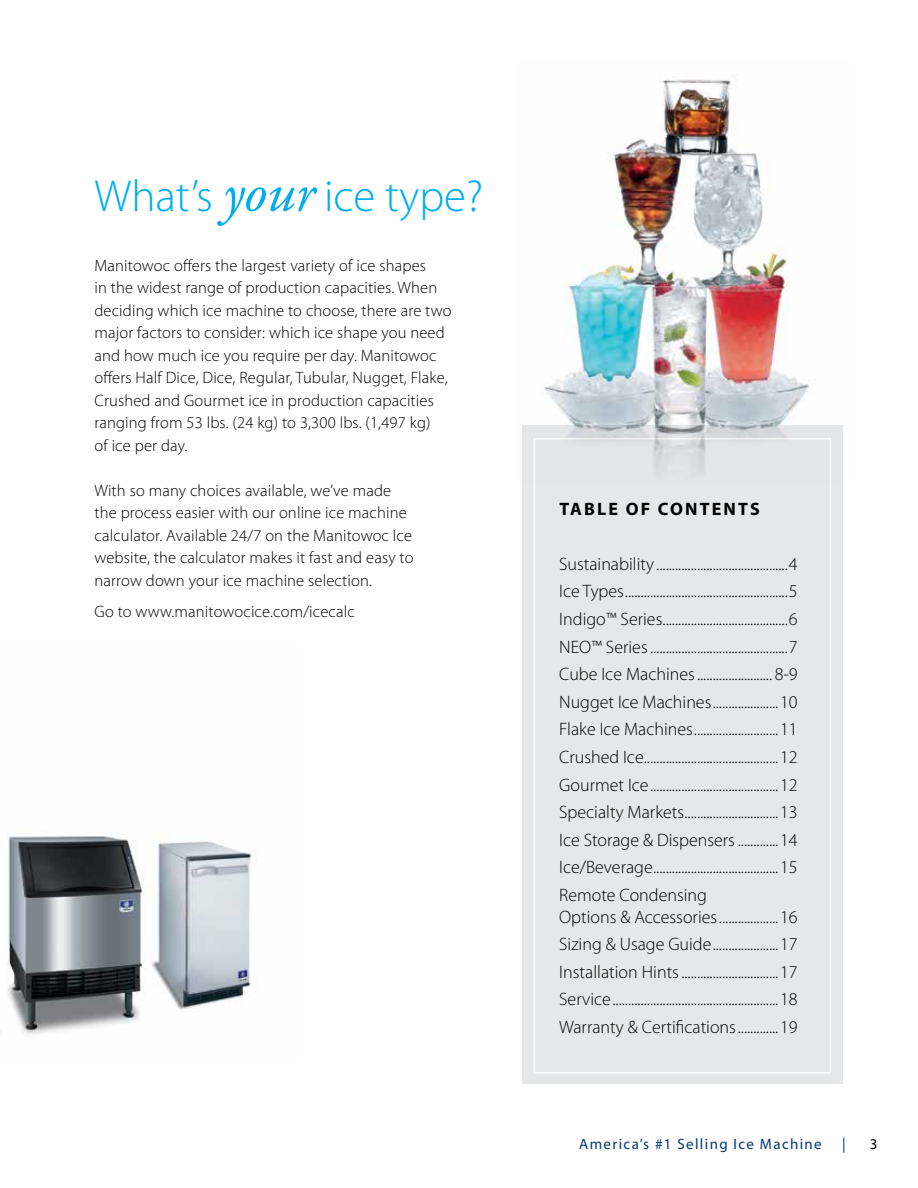
<style>
.page{position:relative;width:918px;height:1188px;background:#fff}
.page>*{position:absolute;margin:0;border:0;box-sizing:border-box;transform-origin:0 0}
.t1{font:300 45px "Myriad Pro";color:#00aeef}
.t2{font:300 18px/27.6px "Myriad Pro";color:#000;text-align:justify}
.t3{font:700 18px "Myriad Pro";letter-spacing:.12em;color:#000}
.t4{font:300 16.5px/22.5px "Myriad Pro";letter-spacing:.01em;color:#000}
.t5{font:15px "Myriad";letter-spacing:.09em;color:#003976}
.t6{font:15px "Myriad";color:#000}
.s1{font-family:"Adobe Garamond Pro";font-weight:400;font-style:italic;font-size:57px}
</style>
<div class="page">
<div style="left:522px;top:426px;width:321px;height:658px;background:#e6e7e8"></div>
<div style="left:533px;top:438px;width:298px;height:636px;border:2px solid #fff"></div>
<img style="left:7px;top:832px;width:250px;height:203px">
<img style="left:522px;top:76px;width:321px;height:409px">
<h1 class="t1" style="left:94px;top:171px;width:390px">What’s <span class="s1">your</span> ice type?</h1>
<p class="t4" style="left:94px;top:254px;width:358px">Manitowoc offers the largest variety of ice shapes<br>in the widest range of production capacities. When deciding which ice machine to choose, there are two major factors to consider: which ice shape you need and how much ice you require per day. Manitowoc offers Half Dice, Dice, Regular, Tubular, Nugget, Flake, Crushed and Gourmet ice in production capacities ranging from 53 lbs. (24 kg) to 3,300 lbs. (1,497 kg)<br>of ice per day.</p>
<p class="t4" style="left:94px;top:479px;width:321px">With so many choices available, we’ve made the process easier with our online ice machine calculator. Available 24/7 on the Manitowoc Ice website, the calculator makes it fast and easy to narrow down your ice machine selection.</p>
<p class="t4" style="left:94px;top:601px;width:262px">Go to www.manitowocice.com/icecalc</p>
<p class="t3" style="left:559px;top:497px;width:202px">TABLE OF CONTENTS</p>
<p class="t2" style="left:559px;top:550px;width:240px">Sustainability ..........................................4<br>Ice Types....................................................5<br>Indigo™ Series........................................6<br>NEO™ Series............................................7<br>Cube Ice Machines........................ 8-9<br>Nugget Ice Machines.....................10<br>Flake Ice Machines...........................11<br>Crushed Ice...........................................12<br>Gourmet Ice.........................................12<br>Specialty Markets..............................13<br>Ice Storage &amp; Dispensers.............14<br>Ice/Beverage........................................15<br>Remote Condensing</p>
<p class="t2" style="left:559px;top:903px;width:240px">Options &amp; Accessories...................16<br>Sizing &amp; Usage Guide.....................17<br>Installation Hints...............................17<br>Service.....................................................18<br>Warranty &amp; Certifications.............19</p>
<p class="t5" style="left:579px;top:1137px;width:268px">America’s #1 Selling Ice Machine |</p>
<p class="t6" style="left:870px;top:1137px;width:9px">3</p>
</div>
